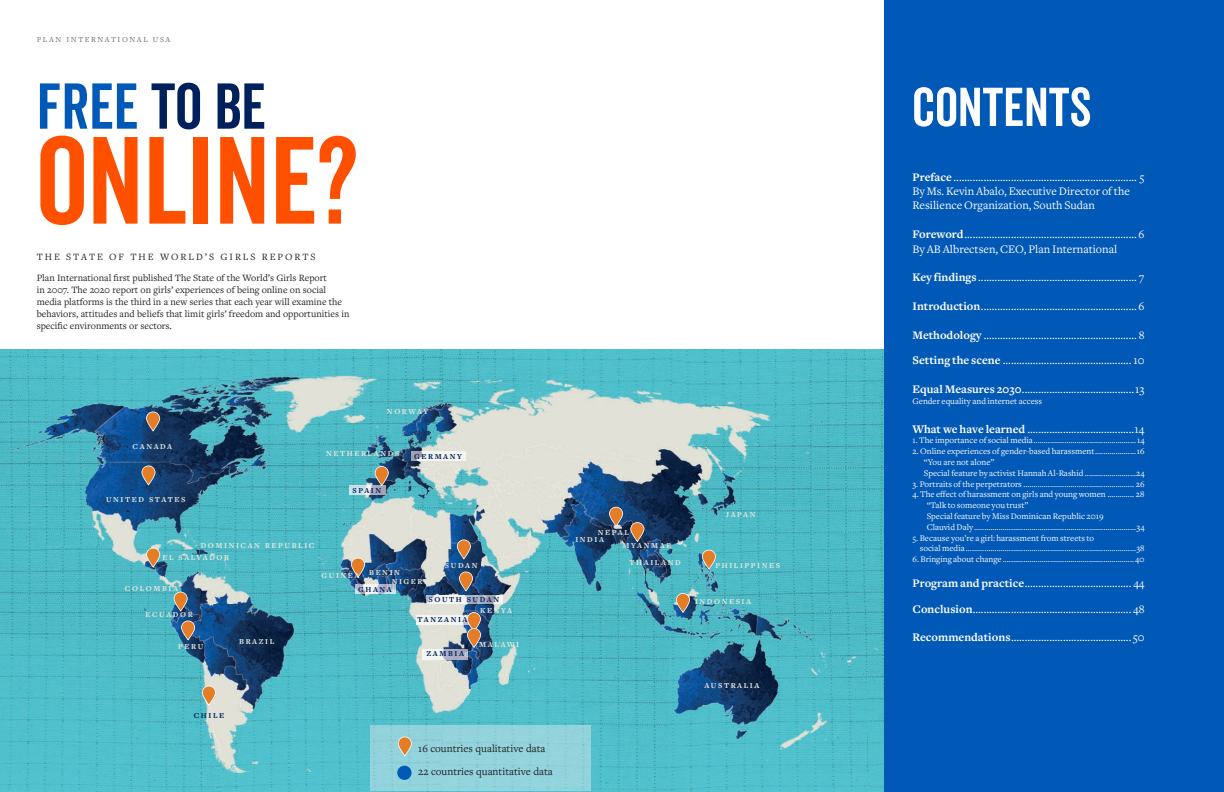
<style>
.page{position:relative;width:1224px;height:792px;background:#fff}
.page>*{position:absolute;margin:0;border:0;box-sizing:border-box;transform-origin:0 0}
.t1{font:120px "Veneer Clean";color:#ff5000}
.t2{font:62.7px "Veneer Clean";color:#0058b7}
.t3{font:53px "Veneer Clean";color:#fff}
.t4{font:12px/14.4px "Freight Text";color:#fff}
.t5{font:11px/23.2px "Freight Text Pro";color:#231f20}
.Copy{font:10px/12px "Freight Text Pro";color:#231f20}
.Copy-2{font:10px "Freight Text Pro";letter-spacing:.2em;color:#231f20}
.t6{font:9px/10.8px "Freight Text";color:#fff}
.t7{font:8px "Freight Text Pro";letter-spacing:.2em;color:#6c6d70}
.t8{font:700 7.9px/13.2px "Freight Text Pro";letter-spacing:.2em;color:#e7e6de}
.t9{font:700 7.9px "Freight Text Pro";letter-spacing:.2em;color:#00205b}
.s1{color:#00205b}
.s2{font-weight:700}
</style>
<div class="page">
<img style="left:0;top:350px;width:884px;height:255px">
<img style="left:0;top:605px;width:315px;height:187px">
<img style="left:315px;top:605px;width:387px;height:141px">
<img style="left:702px;top:605px;width:182px;height:187px">
<img style="left:315px;top:746px;width:83px;height:46px">
<img style="left:564px;top:746px;width:138px;height:46px">
<img style="left:398px;top:790px;width:166px;height:2px">
<img style="left:412px;top:452px;width:53px;height:8px">
<img style="left:356px;top:585px;width:39px;height:8px">
<img style="left:416px;top:616px;width:51px;height:8px">
<img style="left:427px;top:596px;width:76px;height:8px">
<img style="left:349px;top:486px;width:36px;height:9px">
<img style="left:422px;top:649px;width:45px;height:10px">
<div style="left:371px;top:726px;width:220px;height:64px;background:#92d3dc"></div>
<svg style="left:146px;top:412px;width:14px;height:20px"></svg>
<svg style="left:142px;top:466px;width:13px;height:20px"></svg>
<svg style="left:375px;top:466px;width:14px;height:20px"></svg>
<svg style="left:630px;top:522px;width:14px;height:20px"></svg>
<svg style="left:174px;top:592px;width:14px;height:20px"></svg>
<svg style="left:202px;top:686px;width:14px;height:20px"></svg>
<svg style="left:676px;top:593px;width:14px;height:20px"></svg>
<svg style="left:467px;top:612px;width:14px;height:36px"></svg>
<svg style="left:351px;top:558px;width:14px;height:20px"></svg>
<svg style="left:181px;top:621px;width:14px;height:20px"></svg>
<svg style="left:146px;top:548px;width:14px;height:20px"></svg>
<svg style="left:609px;top:507px;width:14px;height:20px"></svg>
<svg style="left:702px;top:550px;width:14px;height:20px"></svg>
<svg style="left:459px;top:572px;width:14px;height:20px"></svg>
<svg style="left:457px;top:540px;width:14px;height:20px"></svg>
<svg style="left:398px;top:737px;width:14px;height:20px"></svg>
<div style="left:397px;top:766px;width:15px;height:14px;background:#0058b7;border-radius:50%"></div>
<div style="left:884px;top:0;width:340px;height:792px;background:#0058b7"></div>
<p class="t7" style="left:37px;top:34px;width:135px">PLAN INTERNATIONAL USA</p>
<p class="t2" style="left:37px;top:68px;width:231px">FREE <span class="s1">TO BE</span></p>
<p class="t1" style="left:37px;top:108px;width:323px">ONLINE?</p>
<p class="Copy-2" style="left:37px;top:250px;width:280px">THE STATE OF THE WORLD’S GIRLS REPORTS</p>
<p class="Copy" style="left:37px;top:271px;width:314px">Plan International first published The State of the World’s Girls Report<br>in 2007. The 2020 report on girls’ experiences of being online on social media platforms is the third in a new series that each year will examine the behaviors, attitudes and beliefs that limit girls’ freedom and opportunities in specific environments or sectors.</p>
<p class="t8" style="left:133px;top:440px;width:41px">CANADA</p>
<p class="t8" style="left:106px;top:493px;width:81px">UNITED STATES</p>
<p class="t8" style="left:387px;top:405px;width:43px">NORWAY</p>
<p class="t8" style="left:326px;top:447px;width:75px">NETHERLANDS</p>
<p class="t9" style="left:353px;top:485px;width:30px">SPAIN</p>
<p class="t9" style="left:414px;top:451px;width:49px">GERMANY</p>
<p class="t8" style="left:201px;top:539px;width:115px">DOMINICAN REPUBLIC</p>
<p class="t8" style="left:162px;top:550px;width:68px">EL SALVADOR</p>
<p class="t8" style="left:125px;top:582px;width:55px">COLOMBIA</p>
<p class="t8" style="left:145px;top:607px;width:49px">ECUADOR</p>
<p class="t8" style="left:178px;top:640px;width:27px">PERU</p>
<p class="t8" style="left:239px;top:635px;width:37px">BRAZIL</p>
<p class="t9" style="left:194px;top:711px;width:32px">CHILE</p>
<p class="t8" style="left:392px;top:567px;width:43px;line-height:9px;text-indent:-23px">BENIN<br>NIGERIA</p>
<p class="t9" style="left:358px;top:584px;width:35px">GHANA</p>
<p class="t8" style="left:322px;top:569px;width:40px">GUINEA</p>
<p class="t8" style="left:445px;top:558px;width:34px">SUDAN</p>
<p class="t9" style="left:429px;top:594px;width:72px">SOUTH SUDAN</p>
<p class="t9" style="left:417px;top:614px;width:52px">TANZANIA</p>
<p class="t9" style="left:427px;top:648px;width:39px">ZAMBIA</p>
<p class="t8" style="left:480px;top:603px;width:33px">KENYA</p>
<p class="t8" style="left:479px;top:638px;width:41px">MALAWI</p>
<p class="t5" style="left:418px;top:736px;width:136px">16 countries qualitative data<br>22 countries quantitative data</p>
<p class="t8" style="left:623px;top:526px;width:50px;text-indent:-25px">NEPAL<br>MYANMAR</p>
<p class="t8" style="left:630px;top:556px;width:53px">THAILAND</p>
<p class="t8" style="left:575px;top:532px;width:30px">INDIA</p>
<p class="t8" style="left:726px;top:507px;width:31px">JAPAN</p>
<p class="t8" style="left:716px;top:558px;width:66px">PHILIPPINES</p>
<p class="t8" style="left:695px;top:594px;width:58px">INDONESIA</p>
<p class="t8" style="left:704px;top:679px;width:56px">AUSTRALIA</p>
<p class="t3" style="left:913px;top:75px;width:180px">CONTENTS</p>
<p class="t4" style="left:913px;top:170px;width:234px"><span class="s2">Preface</span> ................................................................... 5</p>
<p class="t4" style="left:913px;top:184px;width:219px">By Ms. Kevin Abalo, Executive Director of the<br>Resilience Organization, South Sudan</p>
<p class="t4" style="left:913px;top:227px;width:233px"><span class="s2">Foreword</span>............................................................... 6</p>
<p class="t4" style="left:913px;top:242px;width:206px">By AB Albrectsen, CEO, Plan International</p>
<p class="t4" style="left:913px;top:271px;width:233px"><span class="s2">Key findings</span> .......................................................... 7</p>
<p class="t4" style="left:913px;top:299px;width:233px"><span class="s2">Introduction</span>......................................................... 6</p>
<p class="t4" style="left:913px;top:328px;width:233px"><span class="s2">Methodology</span> ........................................................ 8</p>
<p class="t4" style="left:913px;top:353px;width:233px"><span class="s2">Setting the scene</span> ............................................... 10</p>
<p class="t4" style="left:913px;top:382px;width:233px"><span class="s2">Equal Measures 2030</span>.........................................13</p>
<p class="t6" style="left:913px;top:396px;width:131px">Gender equality and internet access</p>
<p class="t4" style="left:913px;top:422px;width:234px"><span class="s2">What we have learned</span> .......................................14</p>
<p class="t6" style="left:913px;top:435px;width:233px">1. The importance of social media..................................................14</p>
<p class="t6" style="left:913px;top:446px;width:234px">2. Online experiences of gender-based harassment....................16</p>
<p class="t6" style="left:924px;top:457px;width:222px">“You are not alone”<br>Special feature by activist Hannah Al-Rashid .........................24</p>
<p class="t6" style="left:913px;top:478px;width:234px">3. Portraits of the perpetrators ...................................................... 26</p>
<p class="t6" style="left:913px;top:489px;width:234px">4. The effect of harassment on girls and young women ............. 28</p>
<p class="t6" style="left:927px;top:500px;width:219px">“Talk to someone you trust”<br>Special feature by Miss Dominican Republic 2019<br>Clauvid Daly...............................................................................34</p>
<p class="t6" style="left:920px;top:532px;width:226px;text-indent:-7px">5. Because you’re a girl: harassment from streets to<br>social media ...................................................................................38</p>
<p class="t6" style="left:913px;top:554px;width:234px">6. Bringing about change ................................................................ 40</p>
<p class="t4" style="left:913px;top:577px;width:234px"><span class="s2">Program and practice</span>....................................... 44</p>
<p class="t4" style="left:913px;top:602px;width:233px"><span class="s2">Conclusion</span>.......................................................... 48</p>
<p class="t4" style="left:913px;top:631px;width:233px"><span class="s2">Recommendations</span>............................................ 50</p>
</div>
